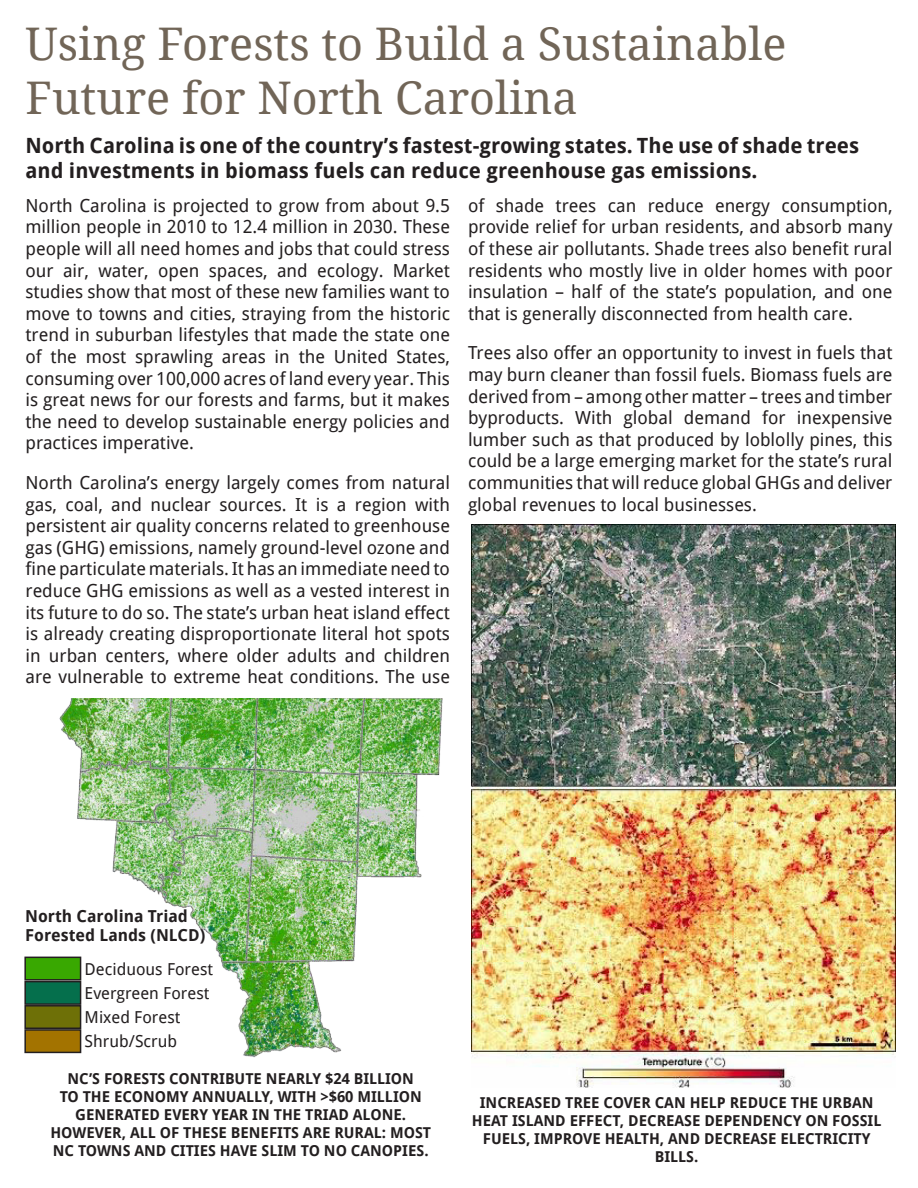
<style>
.page{position:relative;width:918px;height:1188px;background:#fff}
.page>*{position:absolute;margin:0;border:0;box-sizing:border-box;transform-origin:0 0}
.Header_1{font:45px/54px "Droid Serif";color:#716557}
.t1{font:700 21px/25.2px "Droid Sans";color:#231f20}
.t2{font:18px/21.6px "Droid Sans";color:#231f20;text-align:justify}
.t3{font:16.5px "Droid Sans";color:#231f20}
.t4{font:700 16.5px "Droid Sans";color:#231f20}
.t5{font:700 15px/18px "Droid Sans";color:#231f20;text-align:center}
</style>
<div class="page">
<img style="left:36px;top:698px;width:406px;height:360px">
<img style="left:471px;top:524px;width:425px;height:564px">
<div style="left:26px;top:915px;width:110px;height:106px;background:#fff"></div>
<div style="left:25px;top:957px;width:56px;height:23px;background:#39a801"></div>
<div style="left:24px;top:957px;width:57px;height:24px;border:2px solid #231f20"></div>
<div style="left:25px;top:1030px;width:56px;height:22px;background:#a37300"></div>
<div style="left:24px;top:1029px;width:57px;height:24px;border:2px solid #231f20"></div>
<div style="left:25px;top:1006px;width:56px;height:22px;background:#6e7007"></div>
<div style="left:24px;top:1005px;width:57px;height:24px;border:2px solid #231f20"></div>
<div style="left:25px;top:982px;width:56px;height:22px;background:#056f4c"></div>
<div style="left:24px;top:981px;width:57px;height:24px;border:2px solid #231f20"></div>
<p class="Header_1" style="left:26px;top:16px;width:763px">Using Forests to Build a Sustainable<br>Future for North Carolina</p>
<p class="t1" style="left:26px;top:132px;width:835px">North Carolina is one of the country’s fastest-growing states. The use of shade trees and investments in biomass fuels can reduce greenhouse gas emissions.</p>
<p class="t2" style="left:26px;top:194px;width:426px">North Carolina is projected to grow from about 9.5 million people in 2010 to 12.4 million in 2030. These people will all need homes and jobs that could stress our air, water, open spaces, and ecology. Market studies show that most of these new families want to move to towns and cities, straying from the historic trend in suburban lifestyles that made the state one of the most sprawling areas in the United States, consuming over 100,000 acres of land every year. This is great news for our forests and farms, but it makes the need to develop sustainable energy policies and practices imperative.</p>
<p class="t2" style="left:26px;top:471px;width:426px">North Carolina’s energy largely comes from natural gas, coal, and nuclear sources. It is a region with persistent air quality concerns related to greenhouse gas (GHG) emissions, namely ground-level ozone and fine particulate materials. It has an immediate need to reduce GHG emissions as well as a vested interest in its future to do so. The state’s urban heat island effect is already creating disproportionate literal hot spots in urban centers, where older adults and children are vulnerable to extreme heat conditions. The use</p>
<p class="t2" style="left:468px;top:194px;width:426px">of shade trees can reduce energy consumption, provide relief for urban residents, and absorb many of these air pollutants. Shade trees also benefit rural residents who mostly live in older homes with poor insulation – half of the state’s population, and one that is generally disconnected from health care.</p>
<p class="t2" style="left:468px;top:342px;width:426px">Trees also offer an opportunity to invest in fuels that may burn cleaner than fossil fuels. Biomass fuels are derived from – among other matter – trees and timber byproducts. With global demand for inexpensive lumber such as that produced by loblolly pines, this could be a large emerging market for the state’s rural communities that will reduce global GHGs and deliver global revenues to local businesses.</p>
<p class="t4" style="left:25px;top:904px;width:164px">North Carolina Triad</p>
<p class="t4" style="left:25px;top:924px;width:182px">Forested Lands (NLCD)</p>
<p class="t3" style="left:85px;top:957px;width:130px">Deciduous Forest</p>
<p class="t3" style="left:85px;top:982px;width:126px">Evergreen Forest</p>
<p class="t3" style="left:85px;top:1006px;width:97px">Mixed Forest</p>
<p class="t3" style="left:85px;top:1030px;width:94px">Shrub/Scrub</p>
<p class="t5" style="left:50px;top:1069px;width:382px">NC’S FORESTS CONTRIBUTE NEARLY $24 BILLION<br>TO THE ECONOMY ANNUALLY, WITH &gt;$60 MILLION GENERATED EVERY YEAR IN THE TRIAD ALONE.<br>HOWEVER, ALL OF THESE BENEFITS ARE RURAL: MOST NC TOWNS AND CITIES HAVE SLIM TO NO CANOPIES.</p>
<p class="t5" style="left:472px;top:1093px;width:411px">INCREASED TREE COVER CAN HELP REDUCE THE URBAN HEAT ISLAND EFFECT, DECREASE DEPENDENCY ON FOSSIL FUELS, IMPROVE HEALTH, AND DECREASE ELECTRICITY BILLS.</p>
</div>
